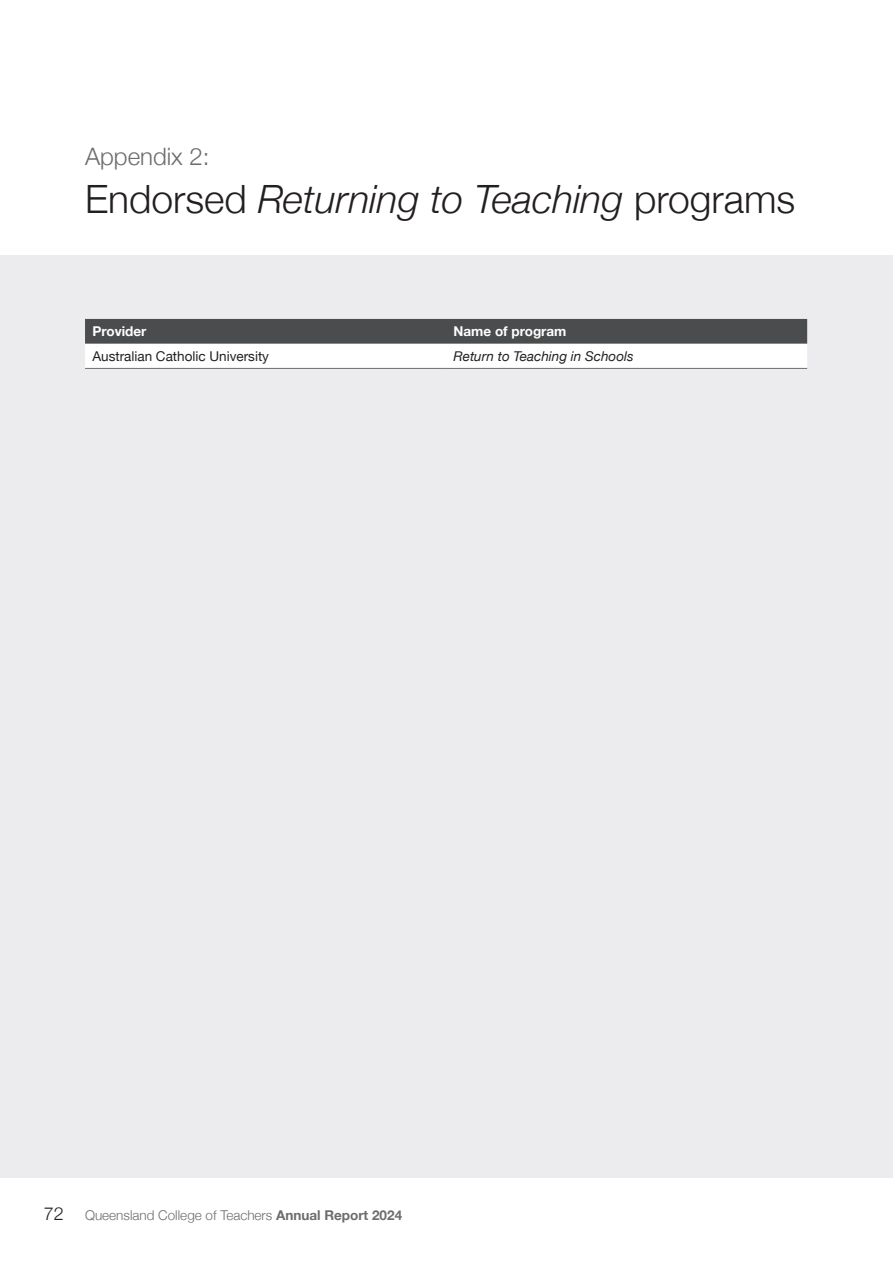
<style>
.page{position:relative;width:893px;height:1263px;background:#fff}
.page>*{position:absolute;margin:0;border:0;box-sizing:border-box;transform-origin:0 0}
.Heading_1{font:italic 300 39px "Helvetica Neue";color:#231f20}
.Heading_APPENDICES{font:300 24px "Helvetica Neue";color:#6c6d70}
.t1{font:300 13.5px "Helvetica Neue";color:#6c6d70}
.Table_Text{font:13.5px "Helvetica Neue";color:#231f20}
.Table_Text-2{font:italic 13.5px "Helvetica Neue";color:#231f20}
.Table_Header{font:700 13.5px "Helvetica Neue";color:#fff}
.s1{font-style:normal}
.s2{font-size:18px;color:#231f20}
.s3{font-weight:700}
</style>
<div class="page">
<div style="left:0;top:255px;width:892px;height:923px;background:#ececee"></div>
<svg style="left:85px;top:319px;width:722px;height:48px;background:#a2a3a3"></svg>
<hr style="left:85px;top:368px;width:361px;height:1px;background:#6c6d70">
<hr style="left:446px;top:368px;width:361px;height:1px;background:#6c6d70">
<h1 class="Heading_APPENDICES" style="left:85px;top:137px;width:126px">Appendix 2:</h1>
<h1 class="Heading_1" style="left:85px;top:168px;width:712px"><span class="s1">Endorsed</span> Returning to Teaching <span class="s1">programs</span></h1>
<p class="Table_Header" style="left:92px;top:321px;width:56px">Provider</p>
<p class="Table_Header" style="left:454px;top:321px;width:114px">Name of program</p>
<p class="Table_Text" style="left:92px;top:346px;width:178px">Australian Catholic University</p>
<p class="Table_Text-2" style="left:454px;top:346px;width:182px">Return to Teaching in Schools</p>
<p class="t1" style="left:44px;top:1204px;width:360px"><span class="s2">72</span> Queensland College of Teachers <span class="s3">Annual Report 2024</span></p>
</div>
